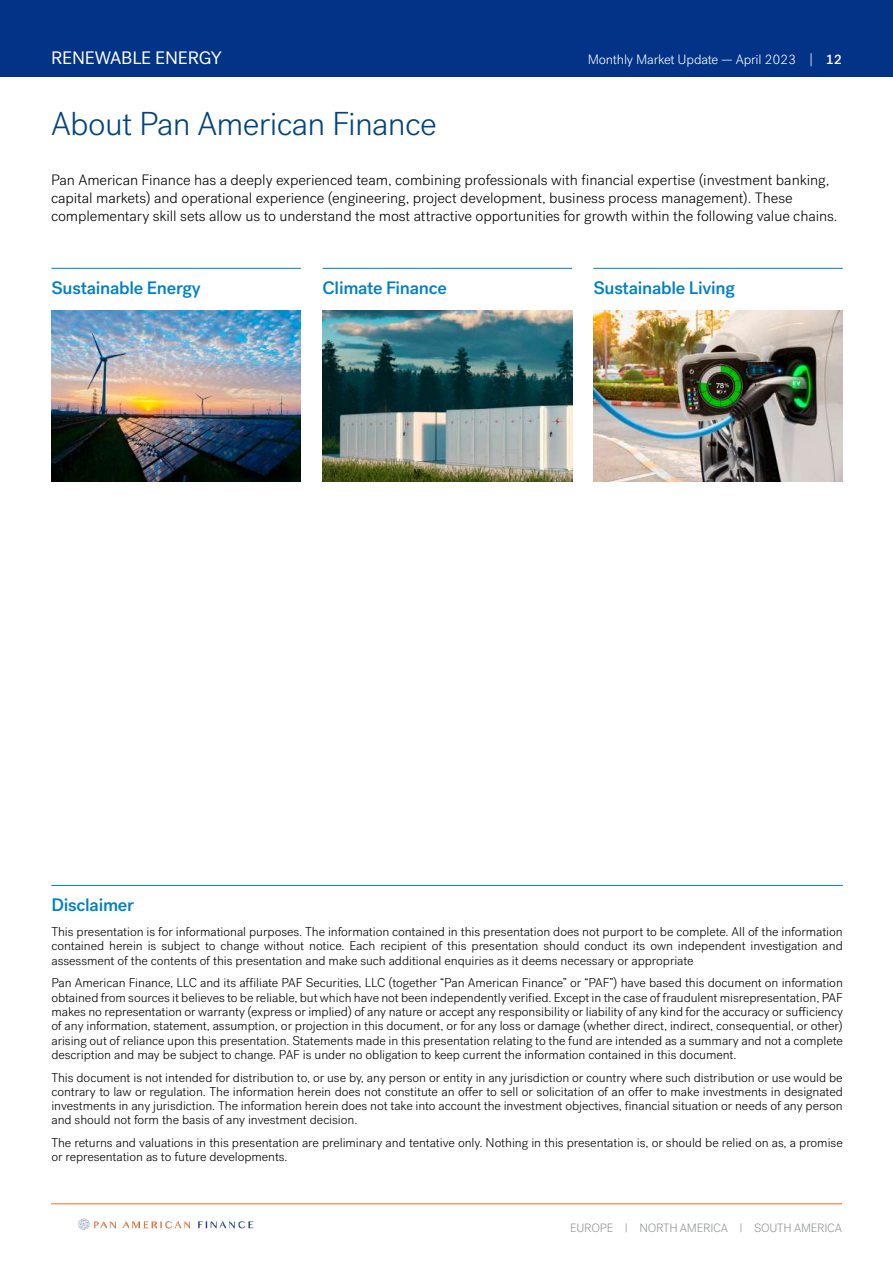
<style>
.page{position:relative;width:893px;height:1263px;background:#fff}
.page>*{position:absolute;margin:0;border:0;box-sizing:border-box;transform-origin:0 0}
.t1{font:300 33px "Post Grotesk";letter-spacing:-.02em;color:#02447e}
.t2{font:500 18px "Post Grotesk";letter-spacing:-.015em;color:#0080c6}
.t3{font:18px "Post Grotesk";letter-spacing:-.01em;color:#fff}
.t4{font:300 15px/18px "Post Grotesk";letter-spacing:-.005em;color:#000}
.t5{font:300 13.5px "Post Grotesk";letter-spacing:-.015em;color:#fff}
.t6{font:300 12.75px/14.2px "Post Grotesk";letter-spacing:-.005em;color:#000;text-align:justify}
.t7{font:300 12px "Post Grotesk";letter-spacing:-.02em;color:#8e9293}
.s1{font-weight:500}
</style>
<div class="page">
<img style="left:78px;top:1218px;width:176px;height:12px">
<div style="left:0;top:0;width:893px;height:77px;background:#023386"></div>
<hr style="left:51px;top:1203px;width:791px;height:1px;background:#ff6612">
<hr style="left:51px;top:885px;width:792px;height:1px;background:#0080c6">
<hr style="left:51px;top:268px;width:250px;height:1px;background:#0080c6">
<hr style="left:323px;top:268px;width:249px;height:1px;background:#0080c6">
<hr style="left:593px;top:268px;width:250px;height:1px;background:#0080c6">
<img style="left:51px;top:310px;width:250px;height:171px">
<img style="left:323px;top:310px;width:249px;height:172px">
<img style="left:593px;top:310px;width:250px;height:172px">
<h2 class="t3" style="left:51px;top:47px;width:172px">RENEWABLE ENERGY</h2>
<p class="t5" style="left:588px;top:51px;width:256px">Monthly Market Update — April 2023 | <span class="s1">12</span></p>
<h1 class="t1" style="left:51px;top:105px;width:387px">About Pan American Finance</h1>
<p class="t4" style="left:51px;top:171px;width:788px">Pan American Finance has a deeply experienced team, combining professionals with financial expertise (investment banking, capital markets) and operational experience (engineering, project development, business process management). These complementary skill sets allow us to understand the most attractive opportunities for growth within the following value chains.</p>
<h2 class="t2" style="left:51px;top:277px;width:151px">Sustainable Energy</h2>
<h2 class="t2" style="left:323px;top:277px;width:126px">Climate Finance</h2>
<h2 class="t2" style="left:593px;top:277px;width:143px">Sustainable Living</h2>
<h2 class="t2" style="left:51px;top:894px;width:84px">Disclaimer</h2>
<p class="t6" style="left:51px;top:925px;width:793px">This presentation is for informational purposes. The information contained in this presentation does not purport to be complete. All of the information contained herein is subject to change without notice. Each recipient of this presentation should conduct its own independent investigation and assessment of the contents of this presentation and make such additional enquiries as it deems necessary or appropriate</p>
<p class="t6" style="left:51px;top:976px;width:793px">Pan American Finance, LLC and its affiliate PAF Securities, LLC (together “Pan American Finance” or “PAF”) have based this document on information obtained from sources it believes to be reliable, but which have not been independently verified. Except in the case of fraudulent misrepresentation, PAF makes no representation or warranty (express or implied) of any nature or accept any responsibility or liability of any kind for the accuracy or sufficiency of any information, statement, assumption, or projection in this document, or for any loss or damage (whether direct, indirect, consequential, or other) arising out of reliance upon this presentation. Statements made in this presentation relating to the fund are intended as a summary and not a complete description and may be subject to change. PAF is under no obligation to keep current the information contained in this document.</p>
<p class="t6" style="left:51px;top:1070px;width:793px">This document is not intended for distribution to, or use by, any person or entity in any jurisdiction or country where such distribution or use would be contrary to law or regulation. The information herein does not constitute an offer to sell or solicitation of an offer to make investments in designated investments in any jurisdiction. The information herein does not take into account the investment objectives, financial situation or needs of any person and should not form the basis of any investment decision.</p>
<p class="t6" style="left:51px;top:1136px;width:793px">The returns and valuations in this presentation are preliminary and tentative only. Nothing in this presentation is, or should be relied on as, a promise or representation as to future developments.</p>
<p class="t7" style="left:570px;top:1221px;width:273px">EUROPE | NORTH AMERICA | SOUTH AMERICA</p>
</div>
